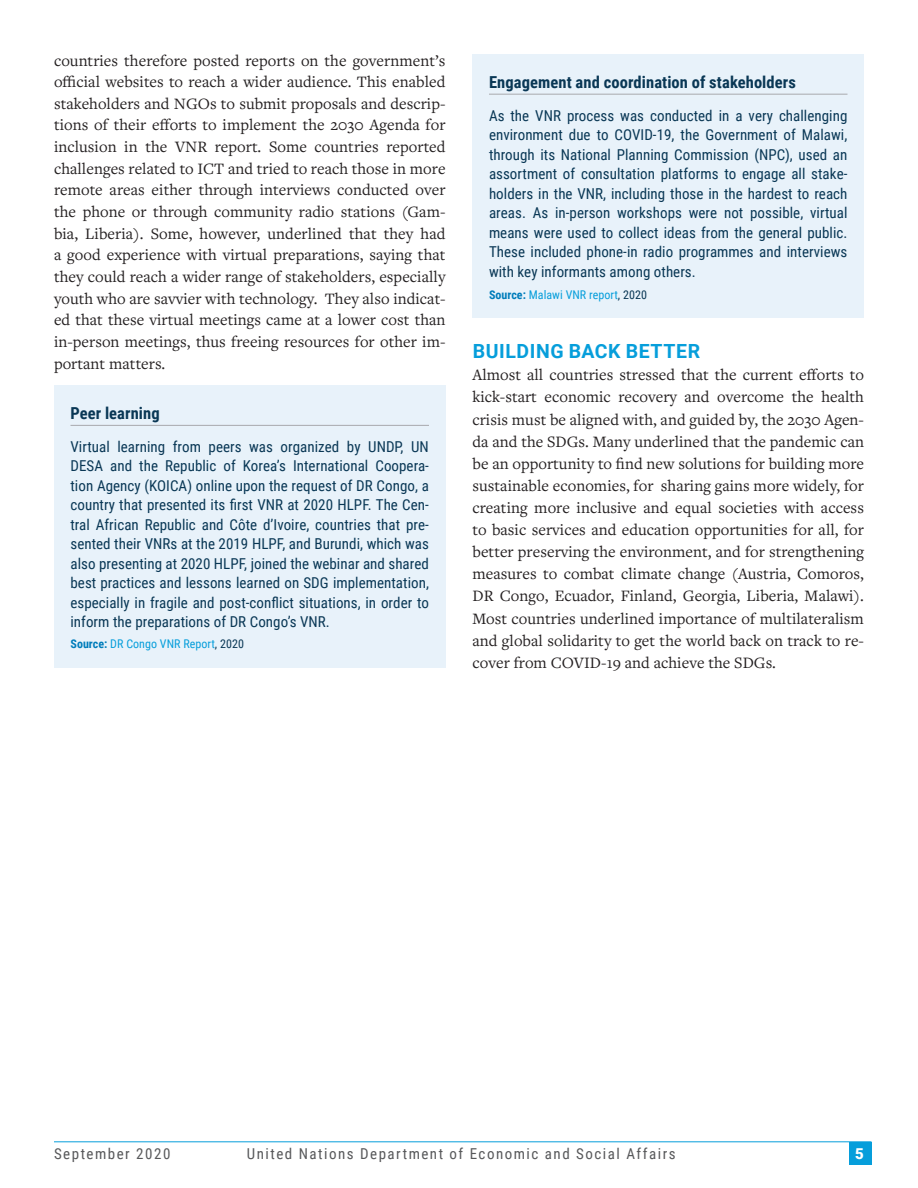
<style>
.page{position:relative;width:918px;height:1188px;background:#fff}
.page>*{position:absolute;margin:0;border:0;box-sizing:border-box;transform-origin:0 0}
.HL1{font:700 19.5px "Roboto";letter-spacing:.03em;color:#069edb}
.Firstpara{font:16.5px/21.6px "Freight Text Pro";letter-spacing:.005em;color:#231f20;text-align:justify}
.Box_head_2{font:700 16.5px "Roboto Condensed";letter-spacing:.005em;color:#093755}
.Firstpara-2{font:15px/19.5px "Roboto Condensed";letter-spacing:.005em;color:#093755;text-align:justify}
.t1{font:15px "Roboto Condensed";letter-spacing:.1em;color:#57585a}
.t2{font:900 15px "Roboto";color:#fff}
.Source{font:12px "Roboto Condensed";letter-spacing:.005em;color:#069edb}
.s1{font-weight:700;color:#007dbb}
.s2{color:#093755}
</style>
<div class="page">
<div style="left:849px;top:1142px;width:22px;height:23px;background:#069edb"></div>
<hr style="left:54px;top:1141px;width:818px;height:1px;background:#069edb">
<div style="left:54px;top:385px;width:392px;height:283px;background:#e8f2fa"></div>
<hr style="left:70px;top:425px;width:359px;height:1px;background:#a8a9ad">
<div style="left:472px;top:54px;width:392px;height:264px;background:#e8f2fa"></div>
<hr style="left:489px;top:94px;width:359px;height:1px;background:#a8a9ad">
<p class="Firstpara" style="left:54px;top:49px;width:393px">countries therefore posted reports on the government’s official websites to reach a wider audience. This enabled stakeholders and NGOs to submit proposals and descrip&shy;tions of their efforts to implement the 2030 Agenda for inclusion in the VNR report. Some countries reported challenges related to ICT and tried to reach those in more remote areas either through interviews conducted over the phone or through community radio stations (Gam&shy;bia, Liberia). Some, however, underlined that they had a good experience with virtual preparations, saying that they could reach a wider range of stakeholders, especially youth who are savvier with technology. They also indicat&shy;ed that these virtual meetings came at a lower cost than in-person meetings, thus freeing resources for other im&shy;portant matters.</p>
<p class="Box_head_2" style="left:70px;top:402px;width:91px">Peer learning</p>
<p class="Firstpara-2" style="left:70px;top:436px;width:360px">Virtual learning from peers was organized by UNDP, UN DESA and the Republic of Korea’s International Coopera&shy;tion Agency (KOICA) online upon the request of DR Congo, a country that presented its first VNR at 2020 HLPF. The Cen&shy;tral African Republic and Côte d’Ivoire, countries that pre&shy;sented their VNRs at the 2019 HLPF, and Burundi, which was also presenting at 2020 HLPF, joined the webinar and shared best practices and lessons learned on SDG implementation, especially in fragile and post-conflict situations, in order to inform the preparations of DR Congo’s VNR.</p>
<p class="Source" style="left:70px;top:636px;width:175px"><span class="s1">Source:</span> DR Congo VNR Report<span class="s2">, 2020</span></p>
<p class="Box_head_2" style="left:489px;top:70px;width:308px">Engagement and coordination of stakeholders</p>
<p class="Firstpara-2" style="left:489px;top:105px;width:360px">As the VNR process was conducted in a very challenging environment due to COVID-19, the Government of Malawi, through its National Planning Commission (NPC), used an assortment of consultation platforms to engage all stake&shy;holders in the VNR, including those in the hardest to reach areas. As in-person workshops were not possible, virtual means were used to collect ideas from the general public.<br>These included phone-in radio programmes and interviews with key informants among others.</p>
<p class="Source" style="left:489px;top:287px;width:159px"><span class="s1">Source:</span> Malawi VNR report<span class="s2">, 2020</span></p>
<p class="HL1" style="left:473px;top:338px;width:229px">BUILDING BACK BETTER</p>
<p class="Firstpara" style="left:472px;top:363px;width:393px;line-height:22px">Almost all countries stressed that the current efforts to kick-start economic recovery and overcome the health crisis must be aligned with, and guided by, the 2030 Agen&shy;da and the SDGs. Many underlined that the pandemic can be an opportunity to find new solutions for building more sustainable economies, for sharing gains more widely, for creating more inclusive and equal societies with access to basic services and education opportunities for all, for better preserving the environment, and for strengthening measures to combat climate change (Austria, Comoros, DR Congo, Ecuador, Finland, Georgia, Liberia, Malawi).<br>Most countries underlined importance of multilateralism and global solidarity to get the world back on track to re&shy;cover from COVID-19 and achieve the SDGs.</p>
<p class="t1" style="left:54px;top:1143px;width:118px">September 2020</p>
<p class="t1" style="left:247px;top:1143px;width:430px">United Nations Department of Economic and Social Affairs</p>
<p class="t2" style="left:855px;top:1143px;width:10px">5</p>
</div>
